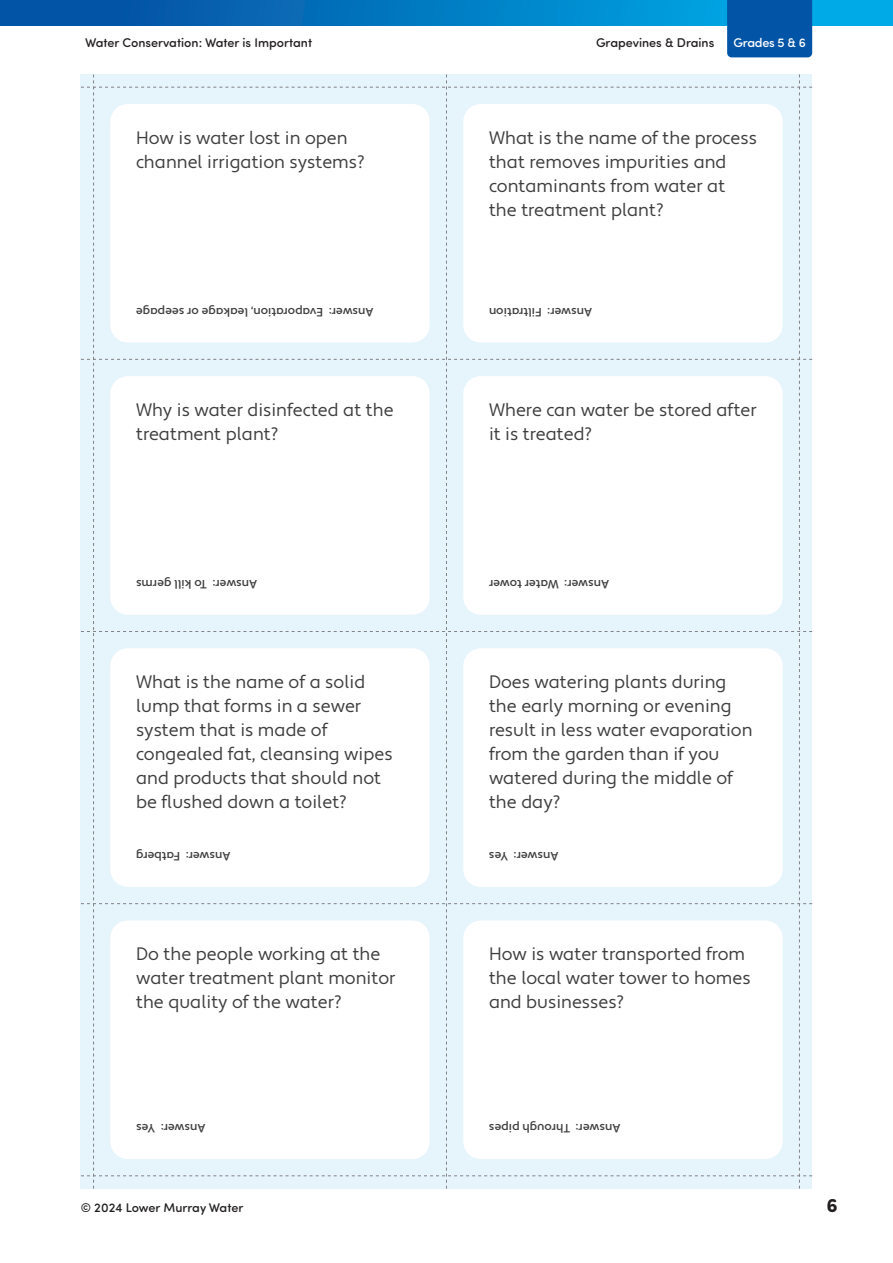
<style>
.page{position:relative;width:893px;height:1263px;background:#fff}
.page>*{position:absolute;margin:0;border:0;box-sizing:border-box;transform-origin:0 0}
.t1{font:700 19.5px "Sofia Pro Soft";color:#231f20}
.Question{font:18px/24px "Apertura";color:#3e3e3f}
.Body{font:18px/24px "Apertura";color:#3e3e3f}
.t2{font:500 12.75px "Sofia Pro Soft";color:#231f20}
.Footer_Centre{font:500 12.75px "Sofia Pro Soft";letter-spacing:-.02em;color:#fff}
.A{font:500 12px "Apertura";color:#3e3e3f}
</style>
<div class="page">
<div style="left:0;top:0;width:893px;height:26px;background:linear-gradient(to right,#044a9e,#00b2ec)"></div>
<div style="left:81px;top:74px;width:731px;height:1114px;background:#e6f4fb"></div>
<div style="left:111px;top:104px;width:318px;height:238px;background:#fff;border-radius:17px"></div>
<div style="left:463px;top:104px;width:319px;height:238px;background:#fff;border-radius:17px"></div>
<div style="left:463px;top:376px;width:319px;height:238px;background:#fff;border-radius:17px"></div>
<div style="left:111px;top:376px;width:318px;height:238px;background:#fff;border-radius:17px"></div>
<div style="left:111px;top:648px;width:318px;height:239px;background:#fff;border-radius:17px"></div>
<div style="left:463px;top:648px;width:319px;height:239px;background:#fff;border-radius:17px"></div>
<div style="left:463px;top:921px;width:319px;height:238px;background:#fff;border-radius:17px"></div>
<div style="left:111px;top:921px;width:318px;height:238px;background:#fff;border-radius:17px"></div>
<div style="left:727px;top:0;width:85px;height:57px;background:#0154a6"></div>
<p class="t2" style="left:85px;top:33px;width:229px">Water Conservation: Water is Important</p>
<p class="t2" style="left:596px;top:33px;width:120px">Grapevines &amp; Drains</p>
<p class="Footer_Centre" style="left:733px;top:33px;width:74px">Grades 5 &amp; 6</p>
<p class="Body" style="left:136px;top:126px;width:230px">How is water lost in open channel irrigation systems?</p>
<p class="Body" style="left:489px;top:126px;width:269px">What is the name of the process that removes impurities and contaminants from water at the treatment plant?</p>
<p class="A" style="left:323px;top:319px;width:189px;rotate:-180deg">Evaporation, leakage or seepage</p>
<p class="A" style="left:374px;top:319px;width:46px;rotate:-180deg">Answer:</p>
<p class="A" style="left:542px;top:319px;width:54px;rotate:-180deg">Filtration</p>
<p class="A" style="left:592px;top:319px;width:46px;rotate:-180deg">Answer:</p>
<p class="Body" style="left:136px;top:398px;width:259px">Why is water disinfected at the treatment plant?</p>
<p class="Question" style="left:489px;top:398px;width:269px">Where can water be stored after it is treated?</p>
<p class="A" style="left:207px;top:591px;width:72px;rotate:-180deg">To kill germs</p>
<p class="A" style="left:257px;top:591px;width:46px;rotate:-180deg">Answer:</p>
<p class="A" style="left:559px;top:591px;width:71px;rotate:-180deg">Water tower</p>
<p class="A" style="left:609px;top:591px;width:46px;rotate:-180deg">Answer:</p>
<p class="Question" style="left:136px;top:670px;width:258px">What is the name of a solid lump that forms in a sewer system that is made of congealed fat, cleansing wipes and products that should not be flushed down a toilet?</p>
<p class="Question" style="left:489px;top:670px;width:265px">Does watering plants during the early morning or evening result in less water evaporation from the garden than if you watered during the middle of the day?</p>
<p class="A" style="left:180px;top:863px;width:46px;rotate:-180deg">Fatberg</p>
<p class="A" style="left:230px;top:863px;width:46px;rotate:-180deg">Answer:</p>
<p class="A" style="left:508px;top:863px;width:21px;rotate:-180deg">Yes</p>
<p class="A" style="left:558px;top:863px;width:46px;rotate:-180deg">Answer:</p>
<p class="Question" style="left:136px;top:943px;width:261px">Do the people working at the water treatment plant monitor the quality of the water?</p>
<p class="Question" style="left:489px;top:943px;width:263px">How is water transported from the local water tower to homes and businesses?</p>
<p class="A" style="left:155px;top:1136px;width:21px;rotate:-180deg">Yes</p>
<p class="A" style="left:206px;top:1136px;width:46px;rotate:-180deg">Answer:</p>
<p class="A" style="left:570px;top:1136px;width:82px;rotate:-180deg">Through pipes</p>
<p class="A" style="left:620px;top:1136px;width:46px;rotate:-180deg">Answer:</p>
<p class="t2" style="left:81px;top:1198px;width:164px">© 2024 Lower Murray Water</p>
<p class="t1" style="left:826px;top:1191px;width:13px">6</p>
</div>
